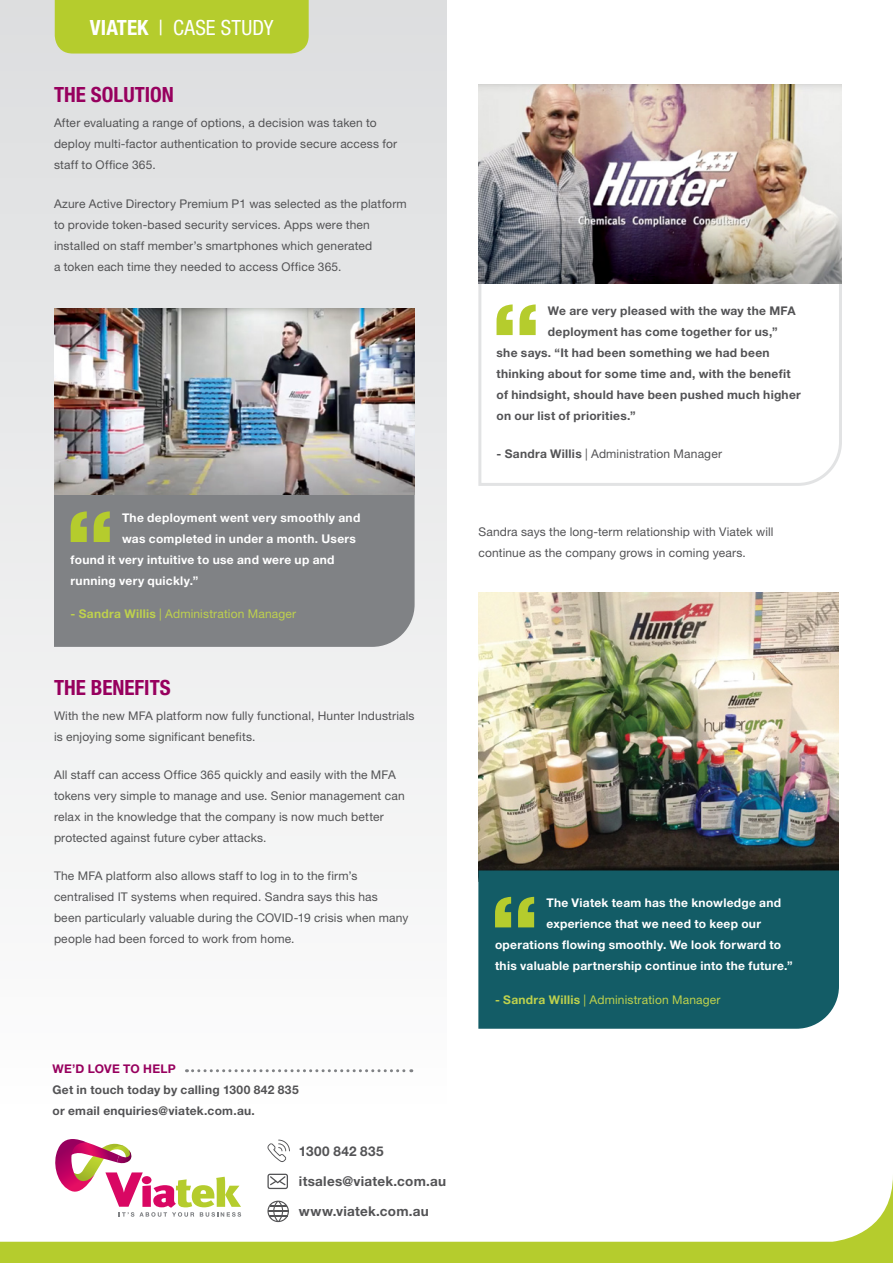
<style>
.page{position:relative;width:893px;height:1263px;background:#fff}
.page>*{position:absolute;margin:0;border:0;box-sizing:border-box;transform-origin:0 0}
.t1{font:700 condensed 21px "Helvetica Neue";color:#97005e}
.t2{font:condensed 21px "Helvetica Neue";letter-spacing:.01em;color:#fff}
.t3{font:700 13.5px "Helvetica Neue";letter-spacing:.02em;color:#535355}
.t4{font:12px/21px "Helvetica Neue";letter-spacing:.015em;color:#535355}
.t5{font:700 12px/21px "Helvetica Neue";letter-spacing:.025em;color:#535355}
.t6{font:700 12px "Helvetica Neue";letter-spacing:.025em;color:#fff}
.t7{font:12px "Helvetica Neue";letter-spacing:.01em;color:#bed14d}
.t8{font:700 12px "Helvetica Neue";letter-spacing:.015em;color:#97005e}
.s1{font-weight:700}
</style>
<div class="page">
<div style="left:0;top:0;width:446px;height:1117px;background:linear-gradient(to right,#e7e8e9,#e6e7e8)"></div>
<div style="left:55px;top:0;width:254px;height:54px;background:#b5cc2d"></div>
<svg style="left:0;top:768px;width:893px;height:495px"></svg>
<svg style="left:478px;top:283px;width:364px;height:203px"></svg>
<svg style="left:496px;top:304px;width:40px;height:31px"></svg>
<div style="left:54px;top:495px;width:361px;height:152px;background:#808285"></div>
<svg style="left:71px;top:511px;width:39px;height:31px"></svg>
<img style="left:478px;top:84px;width:364px;height:199px">
<svg style="left:193px;top:1069px;width:219px;height:3px"></svg>
<svg style="left:53px;top:1139px;width:188px;height:78px"></svg>
<svg style="left:267px;top:1139px;width:23px;height:23px"></svg>
<svg style="left:267px;top:1174px;width:21px;height:15px"></svg>
<svg style="left:267px;top:1201px;width:22px;height:21px"></svg>
<img style="left:54px;top:308px;width:361px;height:187px">
<img style="left:478px;top:592px;width:361px;height:278px">
<div style="left:478px;top:870px;width:361px;height:159px;background:#135c66"></div>
<svg style="left:495px;top:897px;width:39px;height:30px"></svg>
<h1 class="t2" style="left:90px;top:16px;width:185px"><span class="s1">VIATEK</span> | CASE STUDY</h1>
<h1 class="t1" style="left:54px;top:82px;width:121px">THE SOLUTION</h1>
<p class="t4" style="left:54px;top:113px;width:345px">After evaluating a range of options, a decision was taken to deploy multi-factor authentication to provide secure access for staff to Office 365.</p>
<p class="t4" style="left:54px;top:193px;width:354px">Azure Active Directory Premium P1 was selected as the platform to provide token-based security services. Apps were then installed on staff member’s smartphones which generated<br>a token each time they needed to access Office 365.</p>
<p class="t6" style="left:122px;top:510px;width:240px">The deployment went very smoothly and</p>
<p class="t6" style="left:122px;top:531px;width:235px">was completed in under a month. Users</p>
<p class="t6" style="left:71px;top:552px;width:265px">found it very intuitive to use and were up and</p>
<p class="t6" style="left:71px;top:573px;width:129px">running very quickly.”</p>
<p class="t7" style="left:71px;top:607px;width:227px"><span class="s1">- Sandra Willis</span> | Administration Manager</p>
<h1 class="t1" style="left:54px;top:675px;width:118px">THE BENEFITS</h1>
<p class="t4" style="left:54px;top:705px;width:362px">With the new MFA platform now fully functional, Hunter Industrials is enjoying some significant benefits.</p>
<p class="t4" style="left:54px;top:764px;width:352px">All staff can access Office 365 quickly and easily with the MFA tokens very simple to manage and use. Senior management can relax in the knowledge that the company is now much better protected against future cyber attacks.</p>
<p class="t4" style="left:54px;top:865px;width:356px">The MFA platform also allows staff to log in to the firm’s centralised IT systems when required. Sandra says this has<br>been particularly valuable during the COVID-19 crisis when many people had been forced to work from home.</p>
<p class="t8" style="left:53px;top:1061px;width:125px">WE’D LOVE TO HELP</p>
<p class="t5" style="left:53px;top:1079px;width:248px">Get in touch today by calling 1300 842 835 or email enquiries@viatek.com.au.</p>
<p class="t3" style="left:299px;top:1143px;width:86px">1300 842 835</p>
<p class="t3" style="left:299px;top:1173px;width:149px">itsales@viatek.com.au</p>
<p class="t3" style="left:299px;top:1203px;width:131px">www.viatek.com.au</p>
<p class="t5" style="left:548px;top:299px;width:249px">We are very pleased with the way the MFA</p>
<p class="t5" style="left:548px;top:320px;width:231px">deployment has come together for us,”</p>
<p class="t5" style="left:496px;top:341px;width:275px">she says. “It had been something we had been</p>
<p class="t5" style="left:496px;top:362px;width:296px">thinking about for some time and, with the benefit</p>
<p class="t5" style="left:496px;top:383px;width:306px">of hindsight, should have been pushed much higher</p>
<p class="t5" style="left:496px;top:404px;width:141px">on our list of priorities.”</p>
<p class="t4" style="left:496px;top:443px;width:227px"><span class="s1">- Sandra Willis</span> | Administration Manager</p>
<p class="t4" style="left:478px;top:521px;width:297px">Sandra says the long-term relationship with Viatek will continue as the company grows in coming years.</p>
<p class="t6" style="left:546px;top:895px;width:236px">The Viatek team has the knowledge and</p>
<p class="t6" style="left:546px;top:916px;width:216px">experience that we need to keep our</p>
<p class="t6" style="left:495px;top:937px;width:288px">operations flowing smoothly. We look forward to</p>
<p class="t6" style="left:495px;top:958px;width:299px">this valuable partnership continue into the future.”</p>
<p class="t7" style="left:495px;top:992px;width:227px"><span class="s1">- Sandra Willis</span> | Administration Manager</p>
</div>
